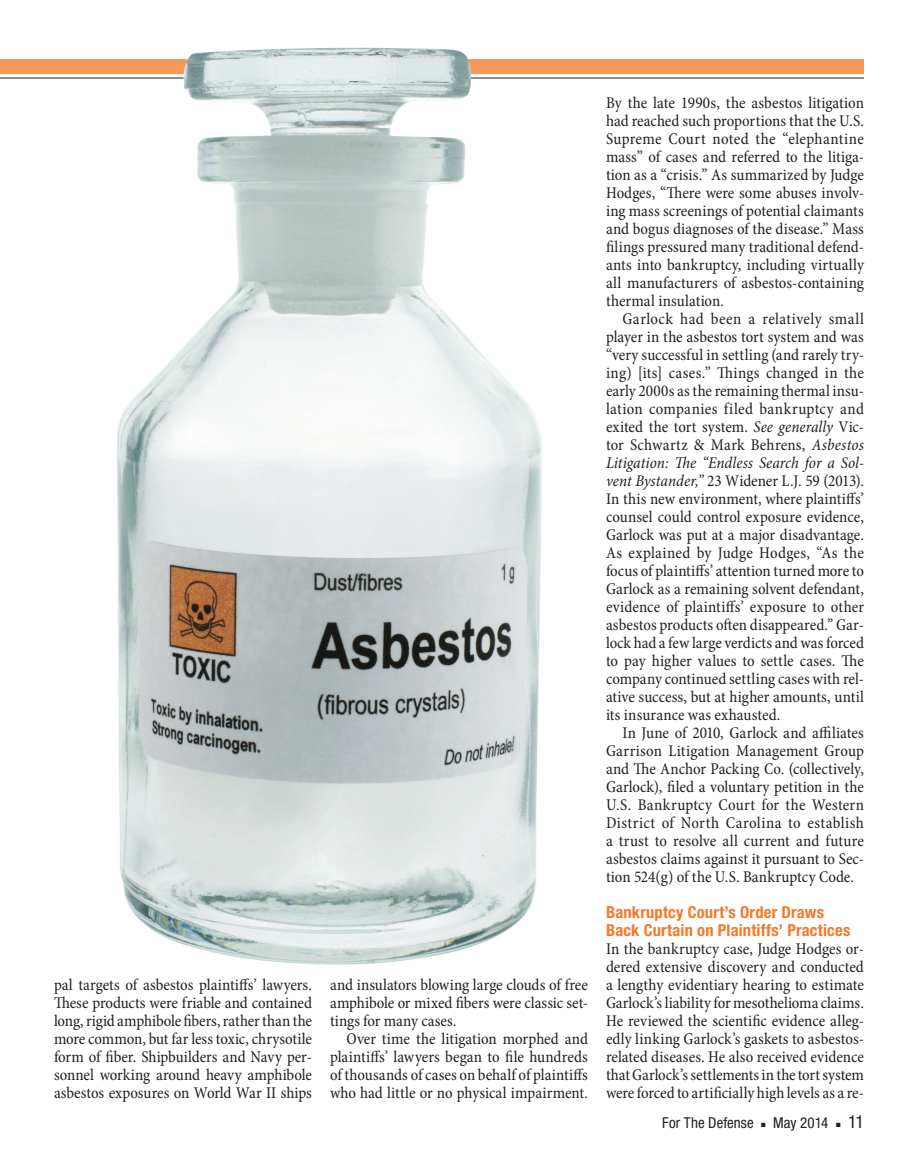
<style>
.page{position:relative;width:918px;height:1175px;background:#fff}
.page>*{position:absolute;margin:0;border:0;box-sizing:border-box;transform-origin:0 0}
.folio_right{font:condensed 18px "Helvetica Neue";color:#231f20}
.body_para_ind{font:condensed 16.5px/18px "Minion Pro";color:#231f20;text-align:justify}
.body_no_ind_tightest{font:condensed 16.5px/18px "Minion Pro";letter-spacing:-.005em;color:#231f20;text-align:justify}
.body_no_ind_tighter{font:condensed 16.5px/18px "Minion Pro";letter-spacing:-.005em;color:#231f20;text-align:justify}
.subhead_1{font:700 condensed 16.5px/18px "Helvetica Neue";letter-spacing:.01em;color:#f4792a}
.folio_right-2{font:condensed 15px "Helvetica Neue";color:#231f20}
.s1{font-style:italic}
</style>
<div class="page">
<div style="left:0;top:59px;width:864px;height:15px;background:#f79858"></div>
<hr style="left:0;top:78px;width:864px;height:1px;background:#231f20">
<img style="left:108px;top:47px;width:438px;height:918px">
<p class="body_no_ind_tightest" style="left:54px;top:976px;width:260px">pal targets of asbestos plaintiffs’ lawyers.<br>These products were friable and contained long, rigid amphibole fibers, rather than the more common, but far less toxic, chrysotile form of fiber. Shipbuilders and Navy per&shy;sonnel working around heavy amphibole asbestos exposures on World War II ships</p>
<p class="body_no_ind_tightest" style="left:330px;top:976px;width:260px">and insulators blowing large clouds of free amphibole or mixed fibers were classic set&shy;tings for many cases.</p>
<p class="body_para_ind" style="left:330px;top:1030px;width:260px;text-indent:16px">Over time the litigation morphed and plaintiffs’ lawyers began to file hundreds of thousands of cases on behalf of plaintiffs who had little or no physical impairment.</p>
<p class="body_para_ind" style="left:606px;top:94px;width:260px">By the late 1990s, the asbestos litigation had reached such proportions that the U.S.<br>Supreme Court noted the “elephantine mass” of cases and referred to the litiga&shy;tion as a “crisis.” As summarized by Judge Hodges, “There were some abuses involv&shy;ing mass screenings of potential claimants and bogus diagnoses of the disease.” Mass filings pressured many traditional defend&shy;ants into bankruptcy, including virtually all manufacturers of asbestos-containing thermal insulation.</p>
<p class="body_para_ind" style="left:606px;top:310px;width:260px;text-indent:16px">Garlock had been a relatively small player in the asbestos tort system and was “very successful in settling (and rarely try&shy;ing) [its] cases.” Things changed in the early 2000s as the remaining thermal insu&shy;lation companies filed bankruptcy and exited the tort system. <span class="s1">See generally</span> Vic&shy;tor Schwartz &amp; Mark Behrens, <span class="s1">Asbestos Litigation: The “Endless Search for a Sol&shy;vent Bystander,”</span> 23 Widener L.J. 59 (2013).<br>In this new environment, where plaintiffs’ counsel could control exposure evidence, Garlock was put at a major disadvantage.<br>As explained by Judge Hodges, “As the focus of plaintiffs’ attention turned more to Garlock as a remaining solvent defendant, evidence of plaintiffs’ exposure to other asbestos products often disappeared.” Gar&shy;lock had a few large verdicts and was forced to pay higher values to settle cases. The company continued settling cases with rel&shy;ative success, but at higher amounts, until its insurance was exhausted.</p>
<p class="body_para_ind" style="left:606px;top:724px;width:260px;text-indent:16px">In June of 2010, Garlock and affiliates Garrison Litigation Management Group and The Anchor Packing Co. (collectively, Garlock), filed a voluntary petition in the U.S. Bankruptcy Court for the Western District of North Carolina to establish a trust to resolve all current and future asbestos claims against it pursuant to Sec&shy;tion 524(g) of the U.S. Bankruptcy Code.</p>
<p class="subhead_1" style="left:606px;top:903px;width:246px">Bankruptcy Court’s Order Draws<br>Back Curtain on Plaintiffs’ Practices</p>
<p class="body_no_ind_tighter" style="left:606px;top:940px;width:260px">In the bankruptcy case, Judge Hodges or&shy;dered extensive discovery and conducted a lengthy evidentiary hearing to estimate Garlock’s liability for mesothelioma claims.<br>He reviewed the scientific evidence alleg&shy;edly linking Garlock’s gaskets to asbestos&shy;related diseases. He also received evidence that Garlock’s settlements in the tort system were forced to artificially high levels as a re-</p>
<p class="folio_right-2" style="left:662px;top:1114px;width:93px">For The Defense</p>
<p class="folio_right-2" style="left:761px;top:1114px;width:69px">■ May 2014</p>
<p class="folio_right" style="left:836px;top:1111px;width:29px">■ 11</p>
</div>
